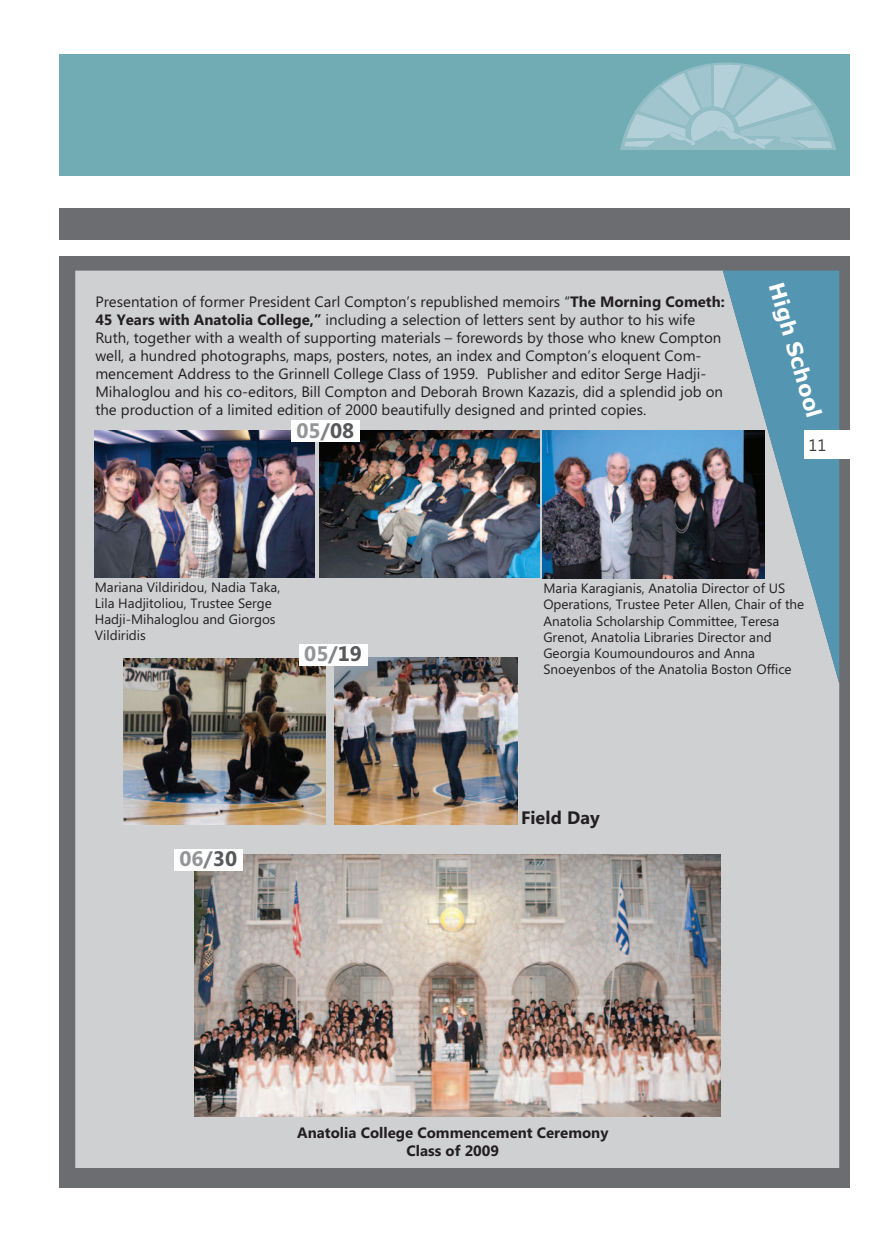
<style>
.page{position:relative;width:893px;height:1234px;background:#fff}
.page>*{position:absolute;margin:0;border:0;box-sizing:border-box;transform-origin:0 0}
.t1{font:700 21px "Segoe UI";color:#939598}
.t2{font:700 21px "Verdana";color:#fff}
.t3{font:700 18px "Segoe UI";letter-spacing:.005em;color:#231f20}
.t4{font:16.5px "Segoe UI";color:#3e3e3f}
.t5{font:15px/18px "Segoe UI";color:#231f20}
.t6{font:700 15px/18px "Segoe UI";color:#231f20;text-align:center}
.t7{font:13.5px/16.2px "Segoe UI";color:#231f20}
.s1{font-weight:700}
.s2{color:#808285}
.s3{color:#57585a}
</style>
<div class="page">
<div style="left:59px;top:54px;width:790px;height:121px;background:#71acb5"></div>
<svg style="left:620px;top:62px;width:216px;height:88px"></svg>
<div style="left:59px;top:208px;width:790px;height:31px;background:#6c6d70"></div>
<div style="left:59px;top:256px;width:790px;height:931px;background:#6c6d70"></div>
<div style="left:75px;top:270px;width:764px;height:897px;background:#cfd0d2"></div>
<img style="left:123px;top:658px;width:202px;height:166px">
<img style="left:335px;top:657px;width:183px;height:166px">
<div style="left:299px;top:644px;width:68px;height:21px;background:#fff"></div>
<img style="left:195px;top:854px;width:526px;height:262px">
<img style="left:319px;top:430px;width:221px;height:147px">
<img style="left:543px;top:430px;width:180px;height:148px">
<img style="left:95px;top:430px;width:220px;height:147px">
<div style="left:291px;top:420px;width:68px;height:22px;background:#fff"></div>
<div style="left:174px;top:849px;width:68px;height:21px;background:#fff"></div>
<svg style="left:723px;top:270px;width:116px;height:413px;background:#7c9dad"></svg>
<div style="left:804px;top:430px;width:88px;height:29px;background:#fff"></div>
<p class="t5" style="left:95px;top:291px;width:631px">Presentation of former President Carl Compton’s republished memoirs “<span class="s1">The Morning Cometh:<br>45 Years with Anatolia College,”</span> including a selection of letters sent by author to his wife Ruth, together with a wealth of supporting materials – forewords by those who knew Compton well, a hundred photographs, maps, posters, notes, an index and Compton’s eloquent Com&shy;mencement Address to the Grinnell College Class of 1959. Publisher and editor Serge Hadji-Mihaloglou and his co-editors, Bill Compton and Deborah Brown Kazazis, did a splendid job on the production of a limited edition of 2000 beautifully designed and printed copies.</p>
<h1 class="t1" style="left:297px;top:415px;width:59px">05<span class="s2">/</span><span class="s3">08</span></h1>
<h1 class="t2" style="left:789px;top:279px;width:141px;rotate:74deg">High School</h1>
<p class="t4" style="left:808px;top:433px;width:19px">11</p>
<p class="t7" style="left:95px;top:578px;width:187px">Mariana Vildiridou, Nadia Taka,<br>Lila Hadjitoliou, Trustee Serge<br>Hadji-Mihaloglou and Giorgos<br>Vildiridis</p>
<p class="t7" style="left:543px;top:579px;width:262px">Maria Karagianis, Anatolia Director of US Operations, Trustee Peter Allen, Chair of the Anatolia Scholarship Committee, Teresa Grenot, Anatolia Libraries Director and Georgia Koumoundouros and Anna Snoeyenbos of the Anatolia Boston Office</p>
<h1 class="t1" style="left:304px;top:639px;width:59px">05<span class="s2">/</span><span class="s3">19</span></h1>
<h1 class="t1" style="left:179px;top:843px;width:59px">06<span class="s2">/</span><span class="s3">30</span></h1>
<p class="t3" style="left:521px;top:804px;width:80px">Field Day</p>
<p class="t6" style="left:297px;top:1122px;width:313px">Anatolia College Commencement Ceremony<br>Class of 2009</p>
</div>
